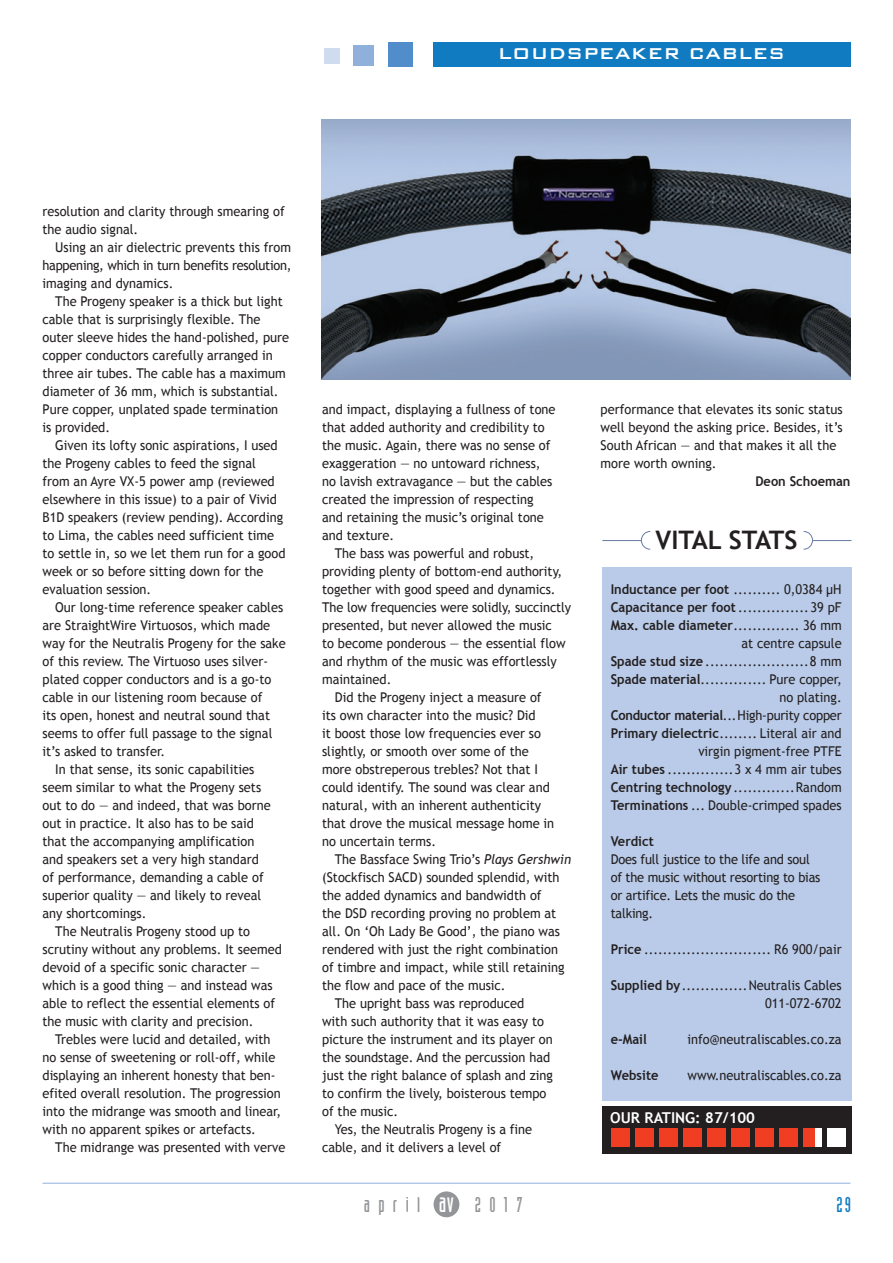
<style>
.page{position:relative;width:893px;height:1263px;background:#fff}
.page>*{position:absolute;margin:0;border:0;box-sizing:border-box;transform-origin:0 0}
.Lift_Out{font:700 25.5px "Trebuchet MS";color:#231f20}
.t1{font:25.5px "Industria Solid";color:#fff}
.Page_Strap{font:500 21px "Bank Gothic";color:#fff}
.t2{font:21px "Industria Solid";letter-spacing:.4em;color:#939598}
.t3{font:21px "Industria Solid";color:#107bc1}
.t4{font:700 15px "Trebuchet MS";color:#fff}
.Body_Copy{font:13.5px/18px "Trebuchet MS";color:#231f20;scale:.95 1}
.Vital_Stats_Panel{font:13.5px/18px "Trebuchet MS";color:#231f20;scale:.95 1}
.Vital_Stats_Panel-2{font:700 13.5px "Trebuchet MS";color:#231f20;scale:.95 1}
.Reviewer{font:700 13.5px "Trebuchet MS";color:#231f20;scale:.95 1}
.s1{font-style:italic}
.s2{font-weight:700}
</style>
<div class="page">
<hr style="left:43px;top:1183px;width:807px;height:1px;background:#8fb0db">
<div style="left:434px;top:1191px;width:25px;height:26px;background:#939598;border-radius:50%"></div>
<div style="left:602px;top:1106px;width:249px;height:47px;background:#231f20"></div>
<div style="left:611px;top:1129px;width:18px;height:18px;background:#ef3e22"></div>
<div style="left:707px;top:1129px;width:18px;height:18px;background:#ef3e22"></div>
<div style="left:659px;top:1129px;width:18px;height:18px;background:#ef3e22"></div>
<div style="left:755px;top:1129px;width:18px;height:18px;background:#ef3e22"></div>
<div style="left:803px;top:1129px;width:18px;height:18px;background:#fff"></div>
<div style="left:635px;top:1129px;width:18px;height:18px;background:#ef3e22"></div>
<div style="left:731px;top:1129px;width:18px;height:18px;background:#ef3e22"></div>
<div style="left:683px;top:1129px;width:18px;height:18px;background:#ef3e22"></div>
<div style="left:779px;top:1129px;width:18px;height:18px;background:#ef3e22"></div>
<div style="left:803px;top:1129px;width:12px;height:18px;background:#ef3e22"></div>
<div style="left:827px;top:1129px;width:18px;height:18px;background:#fff"></div>
<div style="left:433px;top:43px;width:417px;height:24px;background:#107bc1"></div>
<div style="left:324px;top:48px;width:16px;height:15px;background:#cfdbef"></div>
<div style="left:353px;top:45px;width:20px;height:20px;background:#8fb0db"></div>
<div style="left:388px;top:43px;width:25px;height:24px;background:#518dca"></div>
<hr style="left:812px;top:540px;width:39px;height:1px;background:#677aa4">
<hr style="left:602px;top:540px;width:39px;height:1px;background:#677aa4">
<svg style="left:803px;top:531px;width:10px;height:19px"></svg>
<svg style="left:641px;top:531px;width:10px;height:19px"></svg>
<div style="left:602px;top:568px;width:249px;height:533px;background:#b9cbe8"></div>
<img style="left:321px;top:119px;width:529px;height:260px">
<p class="Page_Strap" style="left:498px;top:38px;width:289px">LOUDSPEAKER CABLES</p>
<p class="Body_Copy" style="left:43px;top:202px;width:256px">resolution and clarity through smearing of the audio signal.</p>
<p class="Body_Copy" style="left:43px;top:238px;width:264px;text-align:justify;text-indent:13px">Using an air dielectric prevents this from happening, which in turn benefits resolution, imaging and dynamics.</p>
<p class="Body_Copy" style="left:43px;top:292px;width:261px;text-indent:13px">The Progeny speaker is a thick but light cable that is surprisingly flexible. The outer sleeve hides the hand-polished, pure copper conductors carefully arranged in three air tubes. The cable has a maximum diameter of 36 mm, which is substantial.<br>Pure copper, unplated spade termination is provided.</p>
<p class="Body_Copy" style="left:43px;top:436px;width:257px;text-indent:13px">Given its lofty sonic aspirations, I used the Progeny cables to feed the signal from an Ayre VX-5 power amp (reviewed elsewhere in this issue) to a pair of Vivid B1D speakers (review pending). According to Lima, the cables need sufficient time to settle in, so we let them run for a good week or so before sitting down for the evaluation session.</p>
<p class="Body_Copy" style="left:43px;top:598px;width:257px;text-indent:13px">Our long-time reference speaker cables are StraightWire Virtuosos, which made way for the Neutralis Progeny for the sake of this review. The Virtuoso uses silver&shy;plated copper conductors and is a go-to cable in our listening room because of<br>its open, honest and neutral sound that seems to offer full passage to the signal it’s asked to transfer.</p>
<p class="Body_Copy" style="left:43px;top:760px;width:242px;text-indent:13px">In that sense, its sonic capabilities seem similar to what the Progeny sets out to do — and indeed, that was borne out in practice. It also has to be said that the accompanying amplification and speakers set a very high standard of performance, demanding a cable of superior quality — and likely to reveal any shortcomings.</p>
<p class="Body_Copy" style="left:43px;top:922px;width:253px;text-indent:13px">The Neutralis Progeny stood up to scrutiny without any problems. It seemed devoid of a specific sonic character — which is a good thing — and instead was able to reflect the essential elements of the music with clarity and precision.</p>
<p class="Body_Copy" style="left:43px;top:1030px;width:253px;text-indent:13px">Trebles were lucid and detailed, with no sense of sweetening or roll-off, while displaying an inherent honesty that ben&shy;efited overall resolution. The progression into the midrange was smooth and linear, with no apparent spikes or artefacts.</p>
<p class="Body_Copy" style="left:55px;top:1138px;width:244px">The midrange was presented with verve</p>
<p class="Body_Copy" style="left:322px;top:400px;width:247px">and impact, displaying a fullness of tone that added authority and credibility to the music. Again, there was no sense of exaggeration — no untoward richness, no lavish extravagance — but the cables created the impression of respecting and retaining the music’s original tone and texture.</p>
<p class="Body_Copy" style="left:322px;top:544px;width:264px;text-indent:13px">The bass was powerful and robust, providing plenty of bottom-end authority, together with good speed and dynamics.<br>The low frequencies were solidly, succinctly presented, but never allowed the music<br>to become ponderous — the essential flow and rhythm of the music was effortlessly maintained.</p>
<p class="Body_Copy" style="left:322px;top:688px;width:246px;text-indent:13px">Did the Progeny inject a measure of its own character into the music? Did<br>it boost those low frequencies ever so slightly, or smooth over some of the more obstreperous trebles? Not that I could identify. The sound was clear and natural, with an inherent authenticity that drove the musical message home in no uncertain terms.</p>
<p class="Body_Copy" style="left:322px;top:850px;width:264px;text-indent:13px">The Bassface Swing Trio’s <span class="s1">Plays Gershwin </span>(Stockfisch SACD) sounded splendid, with the added dynamics and bandwidth of<br>the DSD recording proving no problem at all. On ‘Oh Lady Be Good’, the piano was rendered with just the right combination of timbre and impact, while still retaining the flow and pace of the music.</p>
<p class="Body_Copy" style="left:322px;top:994px;width:244px;text-indent:13px">The upright bass was reproduced with such authority that it was easy to picture the instrument and its player on the soundstage. And the percussion had just the right balance of splash and zing to confirm the lively, boisterous tempo of the music.</p>
<p class="Body_Copy" style="left:322px;top:1120px;width:222px;text-indent:13px">Yes, the Neutralis Progeny is a fine cable, and it delivers a level of</p>
<p class="Body_Copy" style="left:601px;top:400px;width:256px">performance that elevates its sonic status well beyond the asking price. Besides, it’s South African — and that makes it all the more worth owning.</p>
<p class="Reviewer" style="left:755px;top:473px;width:102px">Deon Schoeman</p>
<p class="Lift_Out" style="left:656px;top:524px;width:143px">VITAL STATS</p>
<p class="Vital_Stats_Panel" style="left:611px;top:580px;width:245px"><span class="s2">Inductance per foot</span> .......... 0,0384 µH</p>
<p class="Vital_Stats_Panel" style="left:611px;top:598px;width:245px"><span class="s2">Capacitance per foot</span> ...............39 pF</p>
<p class="Vital_Stats_Panel" style="left:611px;top:616px;width:245px"><span class="s2">Max. cable diameter</span>.............. 36 mm</p>
<p class="Vital_Stats_Panel" style="left:741px;top:634px;width:107px">at centre capsule</p>
<p class="Vital_Stats_Panel" style="left:611px;top:652px;width:245px"><span class="s2">Spade stud size</span> ......................8 mm</p>
<p class="Vital_Stats_Panel" style="left:611px;top:670px;width:245px"><span class="s2">Spade material</span>.............. Pure copper,</p>
<p class="Vital_Stats_Panel" style="left:779px;top:688px;width:67px">no plating.</p>
<p class="Vital_Stats_Panel" style="left:611px;top:706px;width:245px"><span class="s2">Conductor material</span>...High-purity copper</p>
<p class="Vital_Stats_Panel" style="left:611px;top:724px;width:245px"><span class="s2">Primary dielectric</span>........ Literal air and</p>
<p class="Vital_Stats_Panel" style="left:698px;top:742px;width:152px">virgin pigment-free PTFE</p>
<p class="Vital_Stats_Panel" style="left:611px;top:760px;width:245px"><span class="s2">Air tubes</span> ..............3 x 4 mm air tubes</p>
<p class="Vital_Stats_Panel" style="left:611px;top:778px;width:245px"><span class="s2">Centring technology</span> .............Random</p>
<p class="Vital_Stats_Panel" style="left:611px;top:796px;width:245px"><span class="s2">Terminations</span> ... Double-crimped spades</p>
<p class="Vital_Stats_Panel-2" style="left:611px;top:833px;width:47px">Verdict</p>
<p class="Vital_Stats_Panel" style="left:611px;top:850px;width:222px">Does full justice to the life and soul of the music without resorting to bias or artifice. Lets the music do the talking.</p>
<p class="Vital_Stats_Panel" style="left:611px;top:940px;width:245px"><span class="s2">Price</span> ........................... R6 900/pair</p>
<p class="Vital_Stats_Panel" style="left:611px;top:976px;width:245px"><span class="s2">Supplied by</span>..............Neutralis Cables</p>
<p class="Vital_Stats_Panel" style="left:765px;top:994px;width:82px">011-072-6702</p>
<p class="Vital_Stats_Panel-2" style="left:611px;top:1031px;width:39px">e-Mail</p>
<p class="Vital_Stats_Panel" style="left:687px;top:1030px;width:164px">info@neutraliscables.co.za</p>
<p class="Vital_Stats_Panel-2" style="left:611px;top:1067px;width:52px">Website</p>
<p class="Vital_Stats_Panel" style="left:688px;top:1066px;width:164px">www.neutraliscables.co.za</p>
<p class="t4" style="left:610px;top:1108px;width:146px">OUR RATING: 87/100</p>
<h2 class="t2" style="left:364px;top:1193px;width:58px">april</h2>
<h2 class="t2" style="left:475px;top:1193px;width:50px">2017</h2>
<h1 class="t1" style="left:439px;top:1189px;width:17px">av</h1>
<p class="t3" style="left:837px;top:1193px;width:16px">29</p>
</div>
